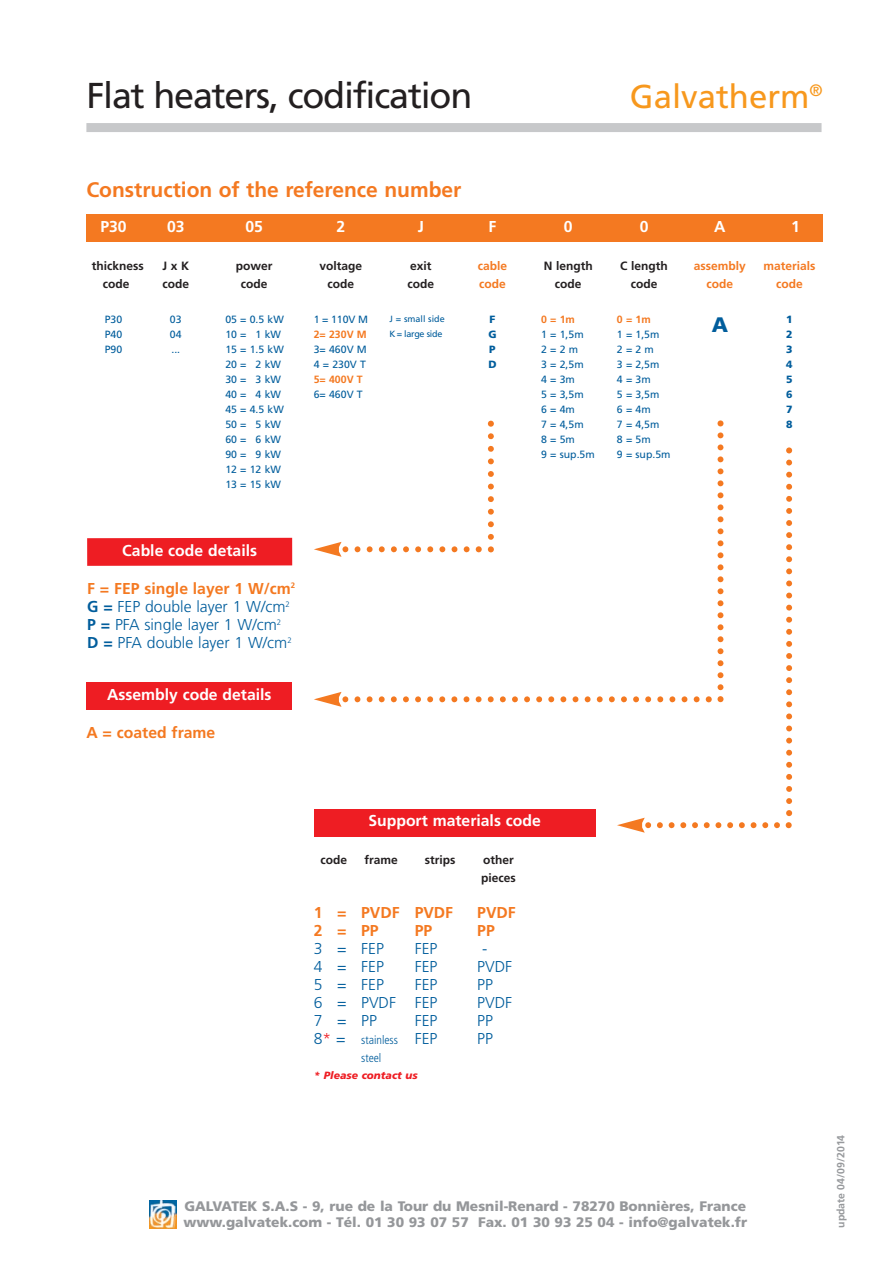
<style>
.page{position:relative;width:893px;height:1263px;background:#fff}
.page>*{position:absolute;margin:0;border:0;box-sizing:border-box;transform-origin:0 0}
.t1{font:36px "Frutiger";letter-spacing:-.035em;color:#231f20}
.t2{font:33px "Frutiger";color:#f7981d}
.t3{font:700 21px "Frutiger";color:#f47921}
.t4{font:900 21px "Frutiger";color:#005d9c}
.t5{font:300 15.75px/18px "Frutiger";color:#005d9c}
.t6{font:700 15.75px "Frutiger";color:#fff}
.t7{font:700 15.75px/18px "Frutiger";color:#f47921}
.t8{font:900 13.8px/16.5px "Frutiger";color:#95979a}
.t9{font:700 12px/18px "Frutiger";color:#231f20;text-align:center}
.t10{font:700 12px/18px "Frutiger";color:#f47921;text-align:center}
.t11{font:300 condensed 12px/18px "Frutiger";color:#005d9c}
.t12{font:10.5px/15px "Frutiger";color:#005d9c}
.t13{font:700 10.5px "Frutiger";color:#f47921}
.t14{font:700 10.5px "Frutiger";color:#97999c}
.t15{font:italic 900 10.5px "Frutiger";color:#ee1d23}
.t16{font:900 10.5px/15px "Frutiger";color:#005d9c;text-align:justify}
.t17{font:9px/15px "Frutiger";letter-spacing:-.015em;color:#005d9c}
.s1{color:#fff}
.s2{font-weight:700;color:#f47921}
.s3{font-weight:700}
.s4{color:#ee1d23}
</style>
<div class="page">
<div style="left:86px;top:123px;width:735px;height:9px;background:#c7c8ca"></div>
<img style="left:149px;top:1201px;width:28px;height:28px">
<div style="left:86px;top:214px;width:737px;height:28px;background:#f47921"></div>
<div style="left:314px;top:809px;width:281px;height:27px;background:#ee1d23"></div>
<div style="left:87px;top:538px;width:205px;height:28px;background:#ee1d23"></div>
<div style="left:86px;top:682px;width:206px;height:28px;background:#ee1d23"></div>
<svg style="left:314px;top:420px;width:478px;height:413px"></svg>
<h1 class="t1" style="left:86px;top:81px;width:387px">Flat heaters, codification</h1>
<h3 class="t3" style="left:86px;top:181px;width:376px">Construction of the reference number</h3>
<h2 class="t2" style="left:630px;top:83px;width:194px">Galvatherm<sup>®</sup></h2>
<h3 class="t6" style="left:100px;top:221px;width:28px">P30</h3>
<h3 class="t6" style="left:167px;top:221px;width:19px">03</h3>
<h3 class="t6" style="left:246px;top:221px;width:19px">05</h3>
<h3 class="t6" style="left:336px;top:221px;width:10px">2</h3>
<h3 class="t6" style="left:489px;top:221px;width:9px">F</h3>
<h3 class="t6" style="left:564px;top:221px;width:10px">0</h3>
<h3 class="t6" style="left:640px;top:221px;width:10px">0</h3>
<h3 class="t6" style="left:714px;top:221px;width:13px">A</h3>
<h3 class="t6" style="left:791px;top:221px;width:10px">1</h3>
<h3 class="t6" style="left:418px;top:221px;width:8px">J</h3>
<p class="t9" style="left:92px;top:258px;width:53px">thickness code</p>
<p class="t9" style="left:162px;top:258px;width:28px;text-align:left">J x K code</p>
<p class="t9" style="left:236px;top:258px;width:38px">power code</p>
<p class="t9" style="left:320px;top:258px;width:44px">voltage code</p>
<p class="t10" style="left:478px;top:258px;width:31px;text-align:left">cable code</p>
<p class="t9" style="left:544px;top:258px;width:51px">N length code</p>
<p class="t9" style="left:620px;top:258px;width:49px">C length code</p>
<p class="t10" style="left:694px;top:258px;width:54px">assembly code</p>
<p class="t10" style="left:763px;top:258px;width:54px">materials code</p>
<p class="t9" style="left:407px;top:258px;width:28px;text-align:left">exit code</p>
<p class="t12" style="left:105px;top:313px;width:19px;text-align:justify">P30<br>P40<br>P90</p>
<p class="t12" style="left:170px;top:313px;width:13px;text-align:justify">03<br>04 ...</p>
<p class="t12" style="left:225px;top:313px;width:60px">05 = 0.5 kW<br>10 = <span class="s1">0</span>1 kW<br>15 = 1.5 kW<br>20 = <span class="s1">0</span>2 kW<br>30 = <span class="s1">0</span>3 kW<br>40 = <span class="s1">0</span>4 kW<br>45 = 4.5 kW<br>50 = <span class="s1">0</span>5 kW<br>60 = <span class="s1">0</span>6 kW<br>90 = <span class="s1">0</span>9 kW<br>12 = 12 kW<br>13 = 15 kW</p>
<p class="t12" style="left:314px;top:313px;width:56px">1 = 110V M</p>
<p class="t13" style="left:314px;top:330px;width:54px">2= 230V M</p>
<p class="t12" style="left:314px;top:343px;width:54px">3= 460V M<br>4 = 230V T</p>
<p class="t13" style="left:314px;top:375px;width:50px">5= 400V T</p>
<p class="t12" style="left:314px;top:388px;width:50px">6= 460V T</p>
<h3 class="t6" style="left:122px;top:544px;width:136px">Cable code details</h3>
<h3 class="t5" style="left:87px;top:581px;width:210px"><span class="s2">F = FEP single layer 1 W/cm</span><sup>2<br></sup><span class="s3">G =</span> FEP double layer 1 W/cm<sup>2<br></sup><span class="s3">P =</span> PFA single layer 1 W/cm<sup>2<br></sup><span class="s3">D =</span> PFA double layer 1 W/cm<sup>2</sup></h3>
<h3 class="t6" style="left:107px;top:688px;width:166px">Assembly code details</h3>
<h3 class="t7" style="left:86px;top:725px;width:130px">A = coated frame</h3>
<p class="t17" style="left:390px;top:312px;width:57px">J = small side<br>K = large side</p>
<p class="t16" style="left:488px;top:312px;width:10px">F G P D</p>
<p class="t13" style="left:541px;top:315px;width:35px">0 = 1m</p>
<p class="t12" style="left:541px;top:328px;width:55px">1 = 1,5m<br>2 = 2 m<br>3 = 2,5m<br>4 = 3m<br>5 = 3,5m<br>6 = 4m<br>7 = 4,5m<br>8 = 5m<br>9 = sup.5m</p>
<p class="t13" style="left:617px;top:315px;width:35px">0 = 1m</p>
<p class="t12" style="left:617px;top:328px;width:55px">1 = 1,5m<br>2 = 2 m<br>3 = 2,5m<br>4 = 3m<br>5 = 3,5m<br>6 = 4m<br>7 = 4,5m<br>8 = 5m<br>9 = sup.5m</p>
<h3 class="t4" style="left:712px;top:316px;width:18px">A</h3>
<p class="t16" style="left:786px;top:312px;width:8px">1<br>2<br>3<br>4<br>5<br>6<br>7<br>8</p>
<h3 class="t6" style="left:368px;top:815px;width:174px">Support materials code</h3>
<p class="t9" style="left:320px;top:852px;width:28px">code</p>
<p class="t9" style="left:364px;top:852px;width:35px">frame</p>
<p class="t9" style="left:425px;top:852px;width:32px">strips</p>
<p class="t9" style="left:481px;top:852px;width:36px;text-align:left">other pieces</p>
<h3 class="t7" style="left:314px;top:905px;width:34px">1 =<br>2 =</h3>
<h3 class="t5" style="left:314px;top:941px;width:34px;text-align:justify">3 = 4 = 5 = 6 = 7 = 8<span class="s4">*</span> =</h3>
<h3 class="t7" style="left:361px;top:905px;width:40px">PVDF<br>PP</h3>
<h3 class="t5" style="left:361px;top:941px;width:36px">FEP<br>FEP<br>FEP<br>PVDF<br>PP</h3>
<p class="t11" style="left:361px;top:1032px;width:38px">stainless steel</p>
<h3 class="t7" style="left:415px;top:905px;width:40px">PVDF<br>PP</h3>
<h3 class="t5" style="left:415px;top:941px;width:24px;text-align:justify">FEP FEP FEP FEP FEP FEP</h3>
<p class="t15" style="left:314px;top:1071px;width:105px">* Please contact us</p>
<h3 class="t7" style="left:477px;top:905px;width:40px">PVDF<br>PP</h3>
<h3 class="t5" style="left:477px;top:941px;width:36px;text-indent:5px">-<br>PVDF<br>PP<br>PVDF<br>PP<br>PP</h3>
<h3 class="t8" style="left:183px;top:1199px;width:565px">GALVATEK S.A.S - 9, rue de la Tour du Mesnil-Renard - 78270 Bonnières, France www.galvatek.com - Tél. 01 30 93 07 57 Fax. 01 30 93 25 04 - info@galvatek.fr</h3>
<p class="t14" style="left:836px;top:1228px;width:95px;rotate:-90deg">update 04/09/2014</p>
</div>
